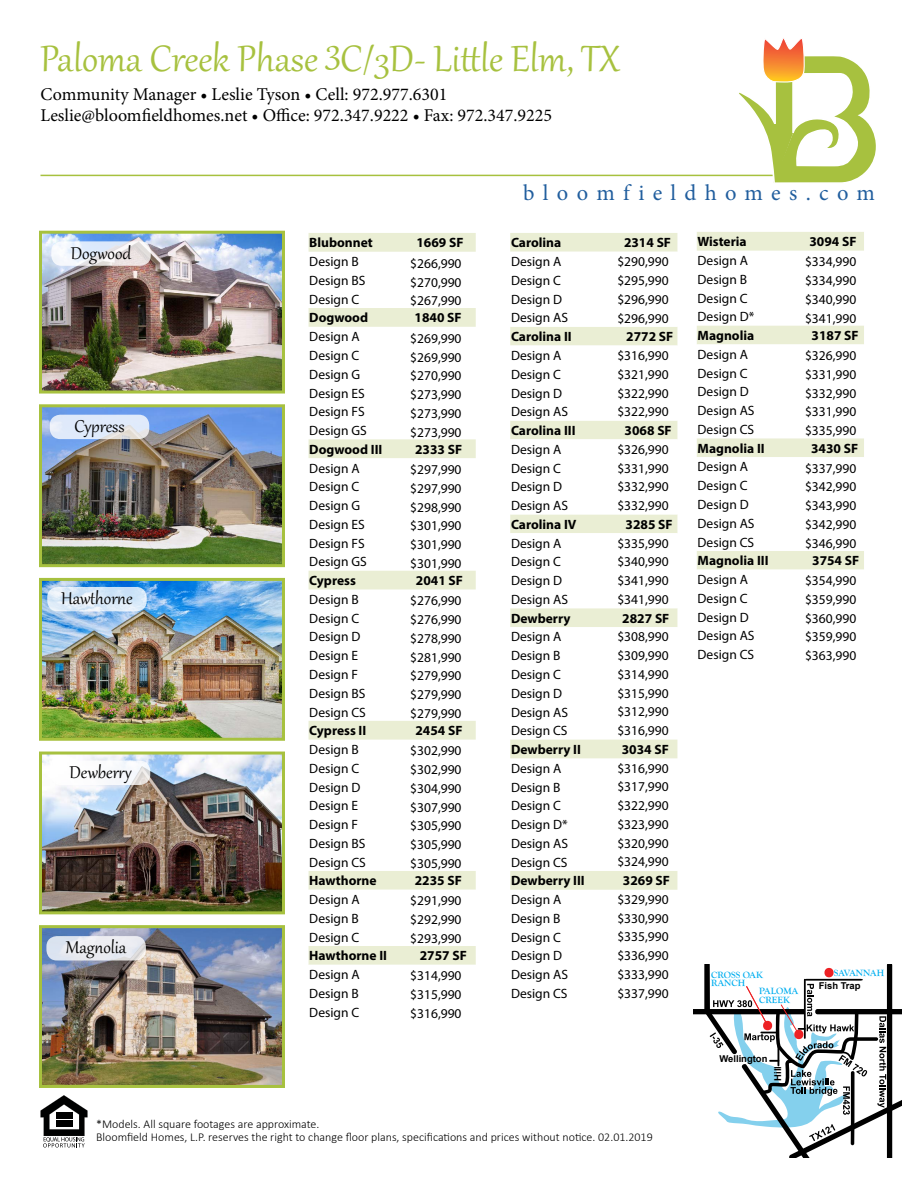
<style>
.page{position:relative;width:918px;height:1188px;background:#fff}
.page>*{position:absolute;margin:0;border:0;box-sizing:border-box;transform-origin:0 0}
.t1{font:45px "Gabriola";color:#a7c13f}
.t2{font:22.5px "Minion Pro";letter-spacing:.37em;color:#215e9e}
.t3{font:21px "Gabriola";color:#000}
.t4{font:18px/21.6px "Minion Pro";color:#000}
.t5{font:13.5px/18.8px "Myriad Pro";color:#000;text-align:justify}
.t6{font:700 13.5px "Myriad Pro";color:#000}
.t7{font:300 12px/13.5px "Calibri";color:#000}
.t8{font:700 9.45px/8.6px "Goudy Old Style T";color:#00aeef}
.t9{font:700 9.45px "Arial";color:#000}
</style>
<div class="page">
<hr style="left:40px;top:175px;width:775px;height:1px;background:#a7c13f">
<svg style="left:736px;top:38px;width:140px;height:145px"></svg>
<svg style="left:40px;top:1095px;width:48px;height:53px"></svg>
<div style="left:56px;top:1112px;width:16px;height:7px;background:#000"></div>
<div style="left:56px;top:1121px;width:16px;height:6px;background:#000"></div>
<svg style="left:309px;top:233px;width:167px;height:657px"></svg>
<div style="left:309px;top:946px;width:167px;height:19px;background:#eaeed4"></div>
<svg style="left:510px;top:233px;width:167px;height:657px"></svg>
<svg style="left:510px;top:252px;width:167px;height:356px"></svg>
<img style="left:43px;top:235px;width:238px;height:155px">
<div style="left:39px;top:231px;width:246px;height:163px;border:3px solid #a7c13f"></div>
<svg style="left:51px;top:241px;width:100px;height:25px"></svg>
<img style="left:43px;top:408px;width:238px;height:155px">
<div style="left:39px;top:404px;width:246px;height:163px;border:3px solid #a7c13f"></div>
<svg style="left:50px;top:415px;width:99px;height:24px;background:#e0e8f5"></svg>
<img style="left:43px;top:582px;width:238px;height:155px">
<div style="left:39px;top:578px;width:246px;height:163px;border:3px solid #a7c13f"></div>
<svg style="left:47px;top:587px;width:100px;height:24px;background:#dae9f8"></svg>
<img style="left:43px;top:756px;width:238px;height:154px">
<div style="left:39px;top:752px;width:246px;height:162px;border:3px solid #a7c13f"></div>
<div style="left:51px;top:761px;width:99px;height:24px;background:#fff;border-radius:11px"></div>
<img style="left:43px;top:929px;width:238px;height:155px">
<div style="left:39px;top:925px;width:246px;height:163px;border:3px solid #a7c13f"></div>
<svg style="left:46px;top:936px;width:100px;height:25px;background:#e3e6ed"></svg>
<svg style="left:697px;top:232px;width:167px;height:112px"></svg>
<svg style="left:697px;top:438px;width:167px;height:132px"></svg>
<svg style="left:693px;top:965px;width:208px;height:193px"></svg>
<h1 class="t1" style="left:40px;top:29px;width:581px">Paloma Creek Phase 3C/3D- Little Elm, TX</h1>
<h3 class="t4" style="left:40px;top:83px;width:513px">Community Manager • Leslie Tyson • Cell: 972.977.6301<br>Leslie@bloomfieldhomes.net • Office: 972.347.9222 • Fax: 972.347.9225</h3>
<h3 class="t3" style="left:71px;top:239px;width:62px">Dogwood</h3>
<h3 class="t3" style="left:75px;top:412px;width:51px">Cypress</h3>
<h3 class="t3" style="left:61px;top:585px;width:73px">Hawthorne</h3>
<h3 class="t3" style="left:70px;top:758px;width:64px">Dewberry</h3>
<h3 class="t3" style="left:66px;top:934px;width:62px">Magnolia</h3>
<p class="t6" style="left:309px;top:234px;width:65px">Blubonnet</p>
<p class="t6" style="left:416px;top:234px;width:49px">1669 SF</p>
<p class="t5" style="left:309px;top:252px;width:58px;text-align:left">Design B<br>Design BS<br>Design C</p>
<p class="t6" style="left:309px;top:309px;width:60px">Dogwood</p>
<p class="t6" style="left:415px;top:309px;width:49px">1840 SF</p>
<p class="t5" style="left:309px;top:327px;width:59px;text-align:left">Design A<br>Design C<br>Design G<br>Design ES<br>Design FS<br>Design GS</p>
<p class="t6" style="left:309px;top:440px;width:75px">Dogwood III</p>
<p class="t6" style="left:415px;top:440px;width:49px">2333 SF</p>
<p class="t5" style="left:309px;top:458px;width:59px;text-align:left">Design A<br>Design C<br>Design G<br>Design ES<br>Design FS<br>Design GS</p>
<p class="t6" style="left:309px;top:572px;width:48px">Cypress</p>
<p class="t6" style="left:416px;top:572px;width:49px">2041 SF</p>
<p class="t5" style="left:309px;top:590px;width:58px;text-align:left">Design B<br>Design C<br>Design D<br>Design E<br>Design F<br>Design BS<br>Design CS</p>
<p class="t6" style="left:309px;top:722px;width:59px">Cypress II</p>
<p class="t6" style="left:415px;top:722px;width:49px">2454 SF</p>
<p class="t5" style="left:309px;top:740px;width:58px;text-align:left">Design B<br>Design C<br>Design D<br>Design E<br>Design F<br>Design BS<br>Design CS</p>
<p class="t6" style="left:309px;top:872px;width:69px">Hawthorne</p>
<p class="t6" style="left:415px;top:872px;width:49px">2235 SF</p>
<p class="t5" style="left:309px;top:890px;width:52px">Design A Design B Design C</p>
<p class="t6" style="left:309px;top:947px;width:79px">Hawthorne II</p>
<p class="t6" style="left:420px;top:947px;width:49px">2757 SF</p>
<p class="t5" style="left:309px;top:965px;width:52px">Design A Design B Design C</p>
<p class="t5" style="left:410px;top:254px;width:53px">$266,990 $270,990 $267,990</p>
<p class="t5" style="left:410px;top:329px;width:53px">$269,990 $269,990 $270,990 $273,990 $273,990 $273,990</p>
<p class="t5" style="left:410px;top:460px;width:53px">$297,990 $297,990 $298,990 $301,990 $301,990 $301,990</p>
<p class="t5" style="left:410px;top:591px;width:53px">$276,990 $276,990 $278,990 $281,990 $279,990 $279,990 $279,990</p>
<p class="t5" style="left:410px;top:741px;width:53px">$302,990 $302,990 $304,990 $307,990 $305,990 $305,990 $305,990</p>
<p class="t5" style="left:410px;top:891px;width:53px">$291,990 $292,990 $293,990</p>
<p class="t5" style="left:410px;top:966px;width:53px">$314,990 $315,990 $316,990</p>
<h2 class="t2" style="left:523px;top:178px;width:353px">bloomfieldhomes.com</h2>
<p class="t6" style="left:511px;top:234px;width:52px">Carolina</p>
<p class="t6" style="left:624px;top:234px;width:49px">2314 SF</p>
<p class="t5" style="left:511px;top:252px;width:59px;text-align:left">Design A<br>Design C<br>Design D<br>Design AS</p>
<p class="t6" style="left:511px;top:328px;width:62px">Carolina II</p>
<p class="t6" style="left:626px;top:328px;width:49px">2772 SF</p>
<p class="t5" style="left:511px;top:346px;width:59px;text-align:left">Design A<br>Design C<br>Design D<br>Design AS</p>
<p class="t6" style="left:511px;top:422px;width:66px">Carolina III</p>
<p class="t6" style="left:625px;top:422px;width:49px">3068 SF</p>
<p class="t5" style="left:511px;top:440px;width:59px;text-align:left">Design A<br>Design C<br>Design D<br>Design AS</p>
<p class="t6" style="left:511px;top:516px;width:67px">Carolina IV</p>
<p class="t6" style="left:626px;top:516px;width:49px">3285 SF</p>
<p class="t5" style="left:511px;top:534px;width:59px;text-align:left">Design A<br>Design C<br>Design D<br>Design AS</p>
<p class="t6" style="left:511px;top:609px;width:61px">Dewberry</p>
<p class="t6" style="left:622px;top:609px;width:49px">2827 SF</p>
<p class="t5" style="left:511px;top:627px;width:59px;text-align:left">Design A<br>Design B<br>Design C<br>Design D<br>Design AS<br>Design CS</p>
<p class="t6" style="left:511px;top:741px;width:71px">Dewberry II</p>
<p class="t6" style="left:622px;top:741px;width:49px">3034 SF</p>
<p class="t5" style="left:511px;top:759px;width:59px;text-align:left">Design A<br>Design B<br>Design C<br>Design D*<br>Design AS<br>Design CS</p>
<p class="t6" style="left:511px;top:872px;width:75px">Dewberry III</p>
<p class="t6" style="left:623px;top:872px;width:49px">3269 SF</p>
<p class="t5" style="left:511px;top:890px;width:59px;text-align:left">Design A<br>Design B<br>Design C<br>Design D<br>Design AS<br>Design CS</p>
<p class="t5" style="left:617px;top:252px;width:53px">$290,990 $295,990 $296,990 $296,990</p>
<p class="t5" style="left:617px;top:346px;width:53px">$316,990 $321,990 $322,990 $322,990</p>
<p class="t5" style="left:617px;top:440px;width:53px">$326,990 $331,990 $332,990 $332,990</p>
<p class="t5" style="left:617px;top:534px;width:53px">$335,990 $340,990 $341,990 $341,990</p>
<p class="t5" style="left:617px;top:627px;width:53px">$308,990 $309,990 $314,990 $315,990 $312,990 $316,990</p>
<p class="t5" style="left:617px;top:759px;width:53px">$316,990 $317,990 $322,990 $323,990 $320,990 $324,990</p>
<p class="t5" style="left:617px;top:890px;width:53px">$329,990 $330,990 $335,990 $336,990 $333,990 $337,990</p>
<p class="t6" style="left:698px;top:233px;width:51px">Wisteria</p>
<p class="t6" style="left:809px;top:233px;width:49px">3094 SF</p>
<p class="t5" style="left:698px;top:251px;width:58px;text-align:left">Design A<br>Design B<br>Design C<br>Design D*</p>
<p class="t6" style="left:698px;top:327px;width:58px">Magnolia</p>
<p class="t6" style="left:812px;top:327px;width:49px">3187 SF</p>
<p class="t5" style="left:698px;top:345px;width:59px;text-align:left">Design A<br>Design C<br>Design D<br>Design AS<br>Design CS</p>
<p class="t6" style="left:698px;top:439px;width:69px">Magnolia II</p>
<p class="t6" style="left:811px;top:439px;width:49px">3430 SF</p>
<p class="t5" style="left:698px;top:457px;width:59px;text-align:left">Design A<br>Design C<br>Design D<br>Design AS<br>Design CS</p>
<p class="t6" style="left:698px;top:552px;width:72px">Magnolia III</p>
<p class="t6" style="left:812px;top:552px;width:49px">3754 SF</p>
<p class="t5" style="left:698px;top:570px;width:59px;text-align:left">Design A<br>Design C<br>Design D<br>Design AS<br>Design CS</p>
<p class="t5" style="left:805px;top:252px;width:53px">$334,990 $334,990 $340,990 $341,990</p>
<p class="t5" style="left:805px;top:346px;width:53px">$326,990 $331,990 $332,990 $331,990 $335,990</p>
<p class="t5" style="left:805px;top:459px;width:53px">$337,990 $342,990 $343,990 $342,990 $346,990</p>
<p class="t5" style="left:805px;top:571px;width:53px">$354,990 $359,990 $360,990 $359,990 $363,990</p>
<p class="t8" style="left:711px;top:970px;width:53px">CROSS OAK<br>RANCH</p>
<p class="t8" style="left:834px;top:969px;width:52px">SAVANNAH</p>
<p class="t9" style="left:819px;top:979px;width:43px">Fish Trap</p>
<p class="t8" style="left:759px;top:987px;width:41px">PALOMA<br>CREEK</p>
<p class="t9" style="left:719px;top:1052px;width:50px">Wellington</p>
<p class="t9" style="left:771px;top:1081px;width:16px;rotate:-90deg">Hill</p>
<p class="t7" style="left:96px;top:1117px;width:558px">*Models. All square footages are approximate.<br>Bloomfield Homes, L.P. reserves the right to change floor plans, specifications and prices without notice. 02.01.2019</p>
</div>
